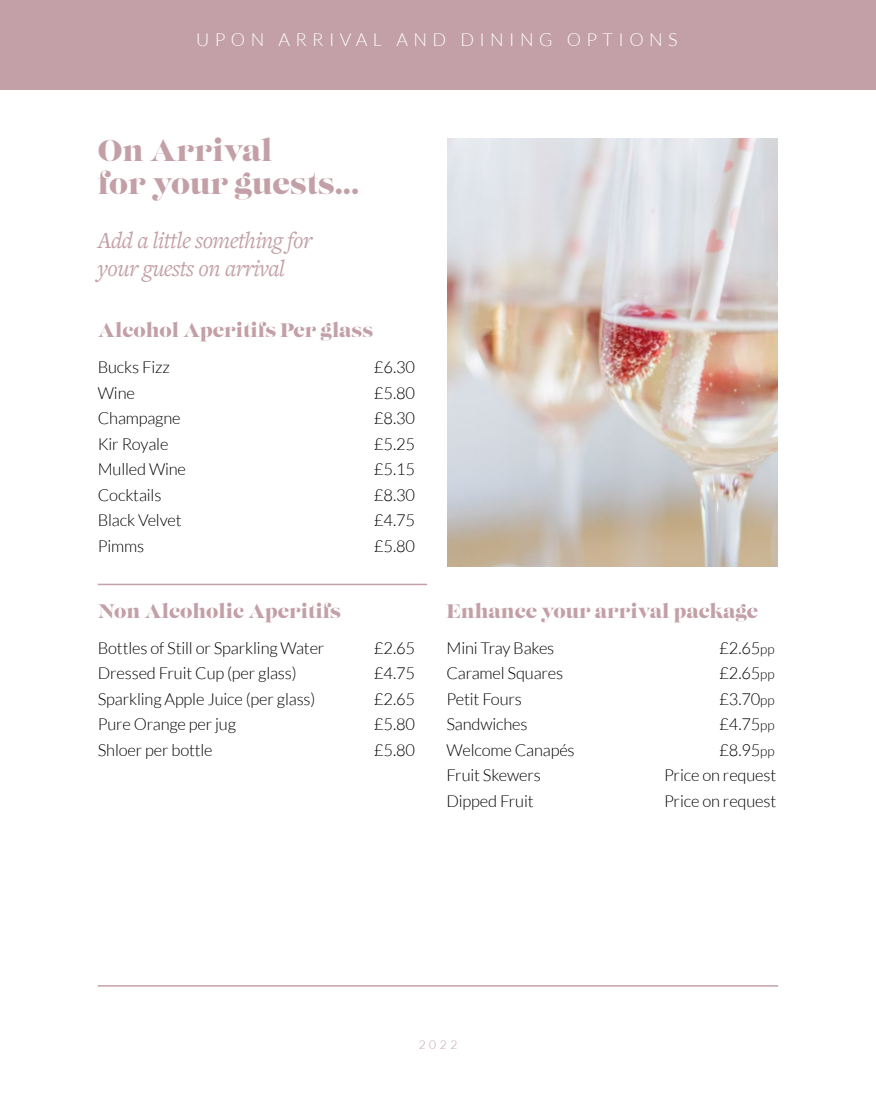
<style>
.page{position:relative;width:876px;height:1093px;background:#fff}
.page>*{position:absolute;margin:0;border:0;box-sizing:border-box;transform-origin:0 0}
.t1{font:30px/33px "Lust";color:#c3a0a7}
.t2{font:italic 24px/27px "Freight Text Pro";letter-spacing:-.025em;color:#c3a0a7}
.t3{font:19.5px "Lust";color:#c3a0a7}
.t4{font:300 18px "Lato";letter-spacing:.3em;color:#fff}
.t5{font:300 16.5px "Lato";letter-spacing:-.01em;color:#000}
.t6{font:300 12px "Lato";color:#c3a0a7}
.s1{font-size:13.5px}
</style>
<div class="page">
<hr style="left:98px;top:985px;width:680px;height:1px;background:#c3a0a7">
<div style="left:0;top:0;width:876px;height:89px;background:#c3a0a7"></div>
<img style="left:448px;top:138px;width:329px;height:428px">
<hr style="left:98px;top:584px;width:329px;height:1px;background:#c3a0a7">
<p class="t4" style="left:196px;top:30px;width:483px">UPON ARRIVAL AND DINING OPTIONS</p>
<h1 class="t1" style="left:98px;top:136px;width:263px">On Arrival<br>for your guests...</h1>
<h2 class="t2" style="left:98px;top:226px;width:216px">Add a little something for your guests on arrival</h2>
<p class="t3" style="left:98px;top:319px;width:277px">Alcohol Aperitifs Per glass</p>
<p class="t5" style="left:98px;top:358px;width:74px">Bucks Fizz</p>
<p class="t5" style="left:374px;top:358px;width:42px">£6.30</p>
<p class="t5" style="left:98px;top:384px;width:39px">Wine</p>
<p class="t5" style="left:374px;top:384px;width:42px">£5.80</p>
<p class="t5" style="left:98px;top:409px;width:84px">Champagne</p>
<p class="t5" style="left:374px;top:409px;width:42px">£8.30</p>
<p class="t5" style="left:98px;top:435px;width:72px">Kir Royale</p>
<p class="t5" style="left:374px;top:435px;width:42px">£5.25</p>
<p class="t5" style="left:98px;top:460px;width:90px">Mulled Wine</p>
<p class="t5" style="left:374px;top:460px;width:42px">£5.15</p>
<p class="t5" style="left:98px;top:486px;width:65px">Cocktails</p>
<p class="t5" style="left:374px;top:486px;width:42px">£8.30</p>
<p class="t5" style="left:98px;top:511px;width:85px">Black Velvet</p>
<p class="t5" style="left:374px;top:511px;width:42px">£4.75</p>
<p class="t5" style="left:98px;top:537px;width:48px">Pimms</p>
<p class="t5" style="left:374px;top:537px;width:42px">£5.80</p>
<p class="t3" style="left:98px;top:599px;width:245px">Non Alcoholic Aperitifs</p>
<p class="t5" style="left:98px;top:639px;width:228px">Bottles of Still or Sparkling Water</p>
<p class="t5" style="left:374px;top:639px;width:42px">£2.65</p>
<p class="t5" style="left:98px;top:664px;width:200px">Dressed Fruit Cup (per glass)</p>
<p class="t5" style="left:374px;top:664px;width:42px">£4.75</p>
<p class="t5" style="left:98px;top:690px;width:219px">Sparkling Apple Juice (per glass)</p>
<p class="t5" style="left:374px;top:690px;width:42px">£2.65</p>
<p class="t5" style="left:98px;top:715px;width:140px">Pure Orange per jug</p>
<p class="t5" style="left:374px;top:715px;width:42px">£5.80</p>
<p class="t5" style="left:98px;top:741px;width:116px">Shloer per bottle</p>
<p class="t5" style="left:374px;top:741px;width:42px">£5.80</p>
<p class="t3" style="left:446px;top:599px;width:313px">Enhance your arrival package</p>
<p class="t5" style="left:446px;top:639px;width:109px">Mini Tray Bakes</p>
<p class="t5" style="left:719px;top:639px;width:57px">£2.65<span class="s1">pp</span></p>
<p class="t5" style="left:446px;top:664px;width:118px">Caramel Squares</p>
<p class="t5" style="left:719px;top:664px;width:57px">£2.65<span class="s1">pp</span></p>
<p class="t5" style="left:446px;top:690px;width:77px">Petit Fours</p>
<p class="t5" style="left:719px;top:690px;width:57px">£3.70<span class="s1">pp</span></p>
<p class="t5" style="left:446px;top:715px;width:83px">Sandwiches</p>
<p class="t5" style="left:719px;top:715px;width:57px">£4.75<span class="s1">pp</span></p>
<p class="t5" style="left:446px;top:741px;width:130px">Welcome Canapés</p>
<p class="t5" style="left:719px;top:741px;width:57px">£8.95<span class="s1">pp</span></p>
<p class="t5" style="left:446px;top:766px;width:96px">Fruit Skewers</p>
<p class="t5" style="left:664px;top:766px;width:114px">Price on request</p>
<p class="t5" style="left:446px;top:792px;width:89px">Dipped Fruit</p>
<p class="t5" style="left:664px;top:792px;width:114px">Price on request</p>
<p class="t6" style="left:419px;top:1038px;width:40px">2022</p>
</div>
